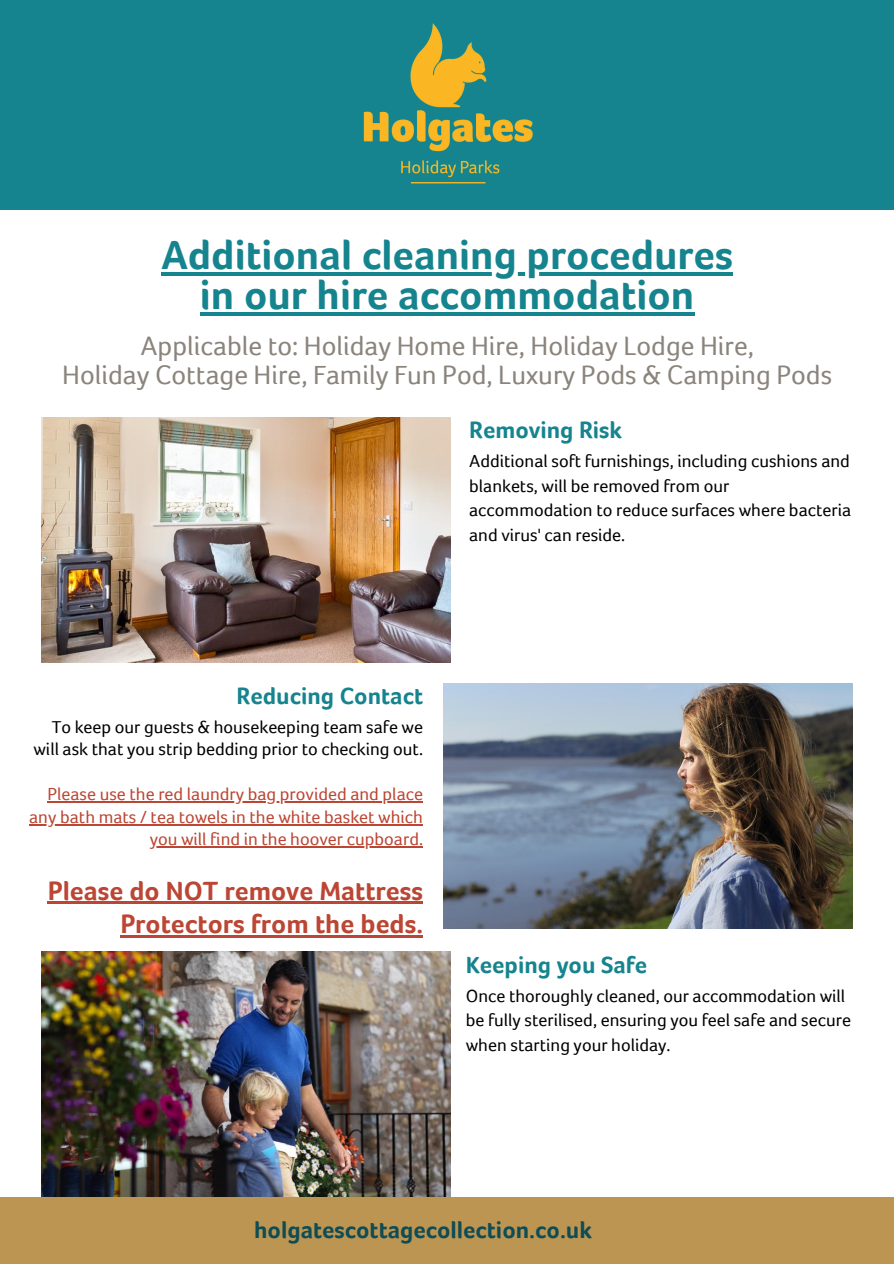
<style>
.page{position:relative;width:894px;height:1264px;background:#fff}
.page>*{position:absolute;margin:0;border:0;box-sizing:border-box;transform-origin:0 0}
.t1{font:700 41.85px/40px "Foco";color:#16848e;text-align:center}
.t2{font:27.45px/29.2px "Foco";color:#8a847c;text-align:center}
.t3{font:700 27px/33.8px "Foco";color:#bc4634;text-align:right}
.t4{font:700 24px "Foco";color:#16848e}
.t5{font:700 24px "Foco";color:#104c54}
.t6{font:18px/24.8px "Foco";color:#000}
.t7{font:18px/22.5px "Foco";color:#bc4634;text-align:right}
</style>
<div class="page">
<div style="left:0;top:0;width:893px;height:209px;background:#16848e"></div>
<img style="left:363px;top:23px;width:170px;height:161px">
<hr style="left:161px;top:273px;width:571px;height:3px;background:#16848e">
<hr style="left:200px;top:313px;width:494px;height:3px;background:#16848e">
<hr style="left:47px;top:801px;width:376px;height:1px;background:#bc4634">
<hr style="left:29px;top:824px;width:394px;height:1px;background:#bc4634">
<hr style="left:150px;top:846px;width:273px;height:1px;background:#bc4634">
<hr style="left:48px;top:901px;width:375px;height:3px;background:#bc4634">
<hr style="left:120px;top:935px;width:303px;height:2px;background:#bc4634">
<img style="left:42px;top:417px;width:409px;height:245px">
<img style="left:443px;top:683px;width:409px;height:245px">
<img style="left:42px;top:951px;width:409px;height:246px">
<div style="left:0;top:1197px;width:893px;height:66px;background:#bc9552"></div>
<h1 class="t1" style="left:161px;top:235px;width:573px">Additional cleaning procedures in our hire accommodation</h1>
<h2 class="t2" style="left:62px;top:331px;width:771px">Applicable to: Holiday Home Hire, Holiday Lodge Hire,<br>Holiday Cottage Hire, Family Fun Pod, Luxury Pods &amp; Camping Pods</h2>
<h3 class="t4" style="left:469px;top:417px;width:154px">Removing Risk</h3>
<p class="t6" style="left:469px;top:448px;width:383px">Additional soft furnishings, including cushions and blankets, will be removed from our accommodation to reduce surfaces where bacteria and virus' can reside.</p>
<h3 class="t4" style="left:236px;top:683px;width:188px">Reducing Contact</h3>
<p class="t6" style="left:33px;top:715px;width:391px;line-height:22.5px;text-align:right">To keep our guests &amp; housekeeping team safe we will ask that you strip bedding prior to checking out.</p>
<p class="t7" style="left:29px;top:783px;width:395px">Please use the red laundry bag provided and place any bath mats / tea towels in the white basket which you will find in the hoover cupboard.</p>
<h3 class="t3" style="left:48px;top:873px;width:376px">Please do NOT remove Mattress<br>Protectors from the beds.</h3>
<h3 class="t4" style="left:465px;top:951px;width:183px">Keeping you Safe</h3>
<p class="t6" style="left:465px;top:983px;width:386px">Once thoroughly cleaned, our accommodation will be fully sterilised, ensuring you feel safe and secure when starting your holiday.</p>
<h3 class="t5" style="left:254px;top:1216px;width:339px">holgatescottagecollection.co.uk</h3>
</div>
